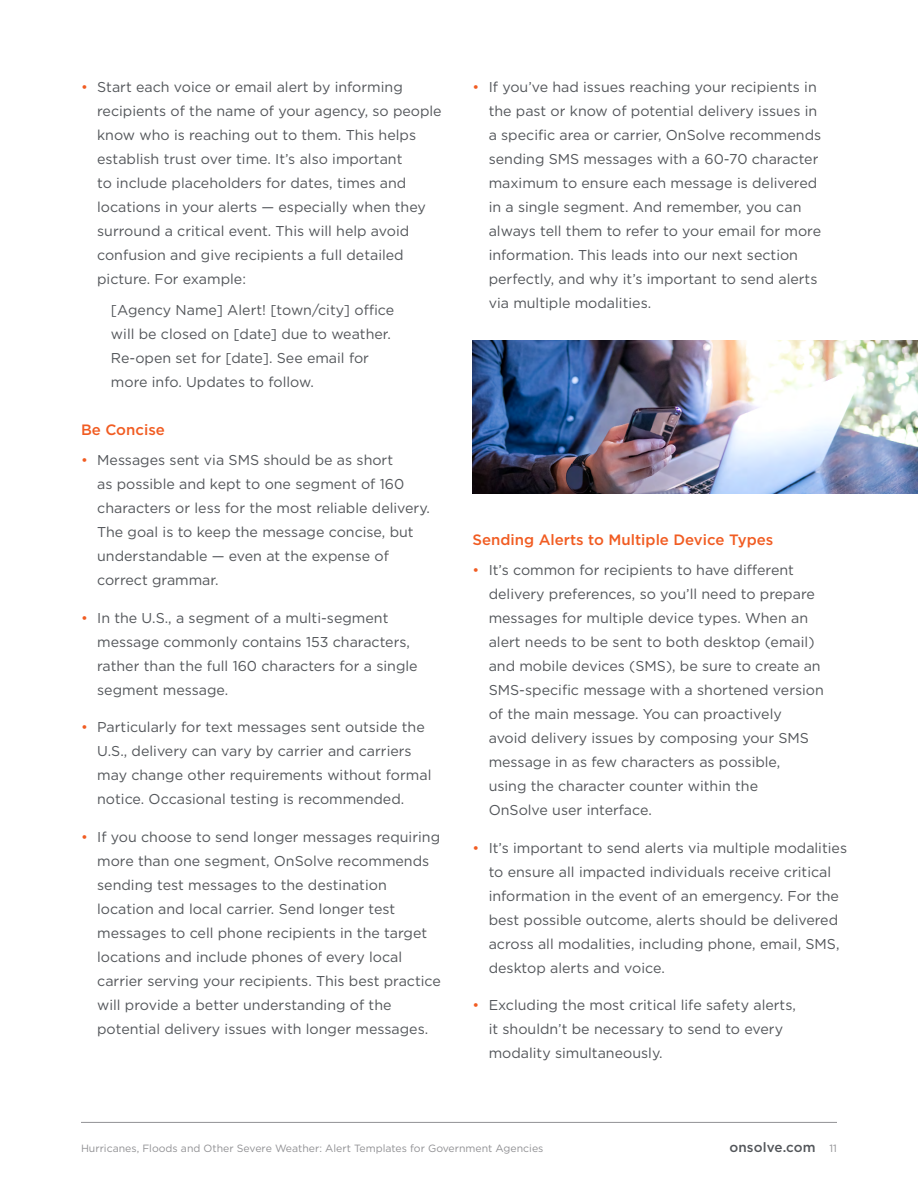
<style>
.page{position:relative;width:918px;height:1188px;background:#fff}
.page>*{position:absolute;margin:0;border:0;box-sizing:border-box;transform-origin:0 0}
.t1{font:500 15px "Gotham";color:#f15c22}
.t2{font:14.25px/24px "Gotham";color:#53565a}
.t3{font:500 13.5px "Gotham";letter-spacing:.01em;color:#53565a}
.t4{font:10.5px "Gotham";color:#919194}
.s1{color:#f15c22}
.s2{font-weight:400;font-size:10.5px;color:#919194}
</style>
<div class="page">
<hr style="left:81px;top:1122px;width:756px;height:1px;background:#919194">
<img style="left:472px;top:340px;width:446px;height:154px">
<p class="t2" style="left:97px;top:75px;width:346px;text-indent:-16px"><span class="s1">•</span> Start each voice or email alert by informing recipients of the name of your agency, so people know who is reaching out to them. This helps establish trust over time. It’s also important<br>to include placeholders for dates, times and locations in your alerts — especially when they surround a critical event. This will help avoid confusion and give recipients a full detailed picture. For example:</p>
<p class="t2" style="left:111px;top:298px;width:285px">[Agency Name] Alert! [town/city] office will be closed on [date] due to weather.<br>Re-open set for [date]. See email for more info. Updates to follow.</p>
<p class="t1" style="left:81px;top:420px;width:85px">Be Concise</p>
<p class="t2" style="left:97px;top:448px;width:334px;text-indent:-16px"><span class="s1">•</span> Messages sent via SMS should be as short<br>as possible and kept to one segment of 160 characters or less for the most reliable delivery.<br>The goal is to keep the message concise, but understandable — even at the expense of correct grammar.</p>
<p class="t2" style="left:97px;top:605px;width:322px;text-indent:-16px"><span class="s1">•</span> In the U.S., a segment of a multi-segment message commonly contains 153 characters, rather than the full 160 characters for a single segment message.</p>
<p class="t2" style="left:97px;top:715px;width:336px;text-indent:-16px"><span class="s1">•</span> Particularly for text messages sent outside the U.S., delivery can vary by carrier and carriers may change other requirements without formal notice. Occasional testing is recommended.</p>
<p class="t2" style="left:97px;top:824px;width:345px;text-indent:-16px"><span class="s1">•</span> If you choose to send longer messages requiring more than one segment, OnSolve recommends sending test messages to the destination location and local carrier. Send longer test messages to cell phone recipients in the target locations and include phones of every local carrier serving your recipients. This best practice will provide a better understanding of the potential delivery issues with longer messages.</p>
<p class="t2" style="left:489px;top:75px;width:334px;text-indent:-16px"><span class="s1">•</span> If you’ve had issues reaching your recipients in the past or know of potential delivery issues in a specific area or carrier, OnSolve recommends sending SMS messages with a 60-70 character maximum to ensure each message is delivered in a single segment. And remember, you can always tell them to refer to your email for more information. This leads into our next section perfectly, and why it’s important to send alerts via multiple modalities.</p>
<p class="t1" style="left:472px;top:530px;width:302px">Sending Alerts to Multiple Device Types</p>
<p class="t2" style="left:489px;top:558px;width:337px;text-indent:-16px"><span class="s1">•</span> It’s common for recipients to have different delivery preferences, so you’ll need to prepare messages for multiple device types. When an alert needs to be sent to both desktop (email) and mobile devices (SMS), be sure to create an SMS-specific message with a shortened version of the main message. You can proactively<br>avoid delivery issues by composing your SMS message in as few characters as possible,<br>using the character counter within the<br>OnSolve user interface.</p>
<p class="t2" style="left:489px;top:836px;width:360px;text-indent:-16px"><span class="s1">•</span> It’s important to send alerts via multiple modalities to ensure all impacted individuals receive critical information in the event of an emergency. For the best possible outcome, alerts should be delivered across all modalities, including phone, email, SMS, desktop alerts and voice.</p>
<p class="t2" style="left:489px;top:993px;width:309px;text-indent:-16px"><span class="s1">•</span> Excluding the most critical life safety alerts, it shouldn’t be necessary to send to every modality simultaneously.</p>
<p class="t4" style="left:81px;top:1142px;width:464px">Hurricanes, Floods and Other Severe Weather: Alert Templates for Government Agencies</p>
<p class="t3" style="left:729px;top:1139px;width:109px">onsolve.com <span class="s2">11</span></p>
</div>
